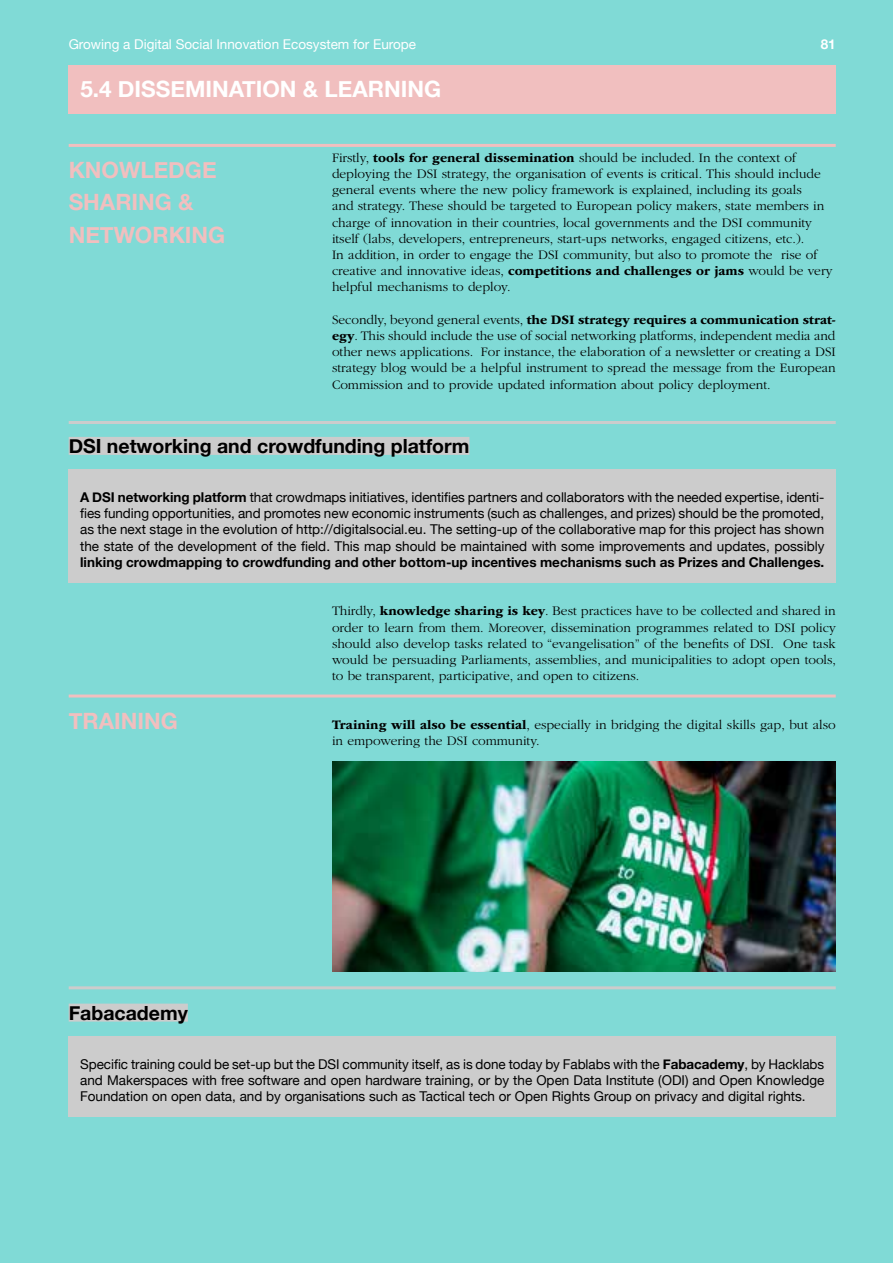
<style>
.page{position:relative;width:893px;height:1263px;background:#80dad6}
.page>*{position:absolute;margin:0;border:0;box-sizing:border-box;transform-origin:0 0}
.t1{font:700 22.5px/32.4px "Helvetica Neue";color:#f1bfbf}
.t2{font:700 22.5px "Helvetica Neue";color:#fff}
.t3{font:700 19.5px "Helvetica Neue";color:#000}
.t4{font:300 13.5px/16.2px "ITC Garamond Std";color:#000}
.t5{font:13.5px/16.2px "Helvetica Neue";color:#000;text-align:justify}
.t6{font:700 13.5px "Helvetica Neue";color:#000}
.t7{font:13.5px "Helvetica Neue";color:#fff}
.t8{font:700 13.5px "Helvetica Neue";color:#fff}
.s1{font-weight:700}
</style>
<div class="page">
<div style="left:69px;top:65px;width:767px;height:48px;background:#f1bfbf"></div>
<hr style="left:69px;top:144px;width:767px;height:3px;background:#f1bfbf">
<hr style="left:69px;top:694px;width:767px;height:3px;background:#f1bfbf">
<div style="left:69px;top:470px;width:767px;height:113px;background:#ccc"></div>
<div style="left:69px;top:1036px;width:767px;height:81px;background:#ccc"></div>
<hr style="left:69px;top:421px;width:767px;height:3px;background:#ccc">
<hr style="left:69px;top:986px;width:767px;height:3px;background:#ccc">
<div style="left:69px;top:437px;width:400px;height:18px;background:#ccc"></div>
<div style="left:69px;top:1003px;width:119px;height:18px;background:#ccc"></div>
<img style="left:332px;top:761px;width:504px;height:210px">
<p class="t7" style="left:69px;top:34px;width:349px">Growing a Digital Social Innovation Ecosystem for Europe</p>
<p class="t8" style="left:821px;top:33px;width:17px">81</p>
<h1 class="t2" style="left:80px;top:71px;width:362px">5.4 DISSEMINATION &amp; LEARNING</h1>
<h1 class="t1" style="left:69px;top:154px;width:158px">KNOWLEDGE<br>SHARING &amp;<br>NETWORKING</h1>
<p class="t4" style="left:332px;top:150px;width:502px">Firstly, <span class="s1">tools for general dissemination</span> should be included. In the context of deploying the DSI strategy, the organisation of events is critical. This should include general events where the new policy framework is explained, including its goals<br>and strategy. These should be targeted to European policy makers, state members in charge of innovation in their countries, local governments and the DSI community itself (labs, developers, entrepreneurs, start-ups networks, engaged citizens, etc.).<br>In addition, in order to engage the DSI community, but also to promote the rise of creative and innovative ideas, <span class="s1">competitions and challenges or jams</span> would be very helpful mechanisms to deploy.</p>
<p class="t4" style="left:332px;top:312px;width:505px;text-align:justify">Secondly, beyond general events, <span class="s1">the DSI strategy requires a communication strat&shy;egy</span>. This should include the use of social networking platforms, independent media and other news applications. For instance, the elaboration of a newsletter or creating a DSI strategy blog would be a helpful instrument to spread the message from the European Commission and to provide updated information about policy deployment.</p>
<h2 class="t3" style="left:69px;top:431px;width:402px">DSI networking and crowdfunding platform</h2>
<p class="t5" style="left:80px;top:490px;width:746px"><span class="s1">A DSI networking platform</span> that crowdmaps initiatives, identifies partners and collaborators with the needed expertise, identi&shy;fies funding opportunities, and promotes new economic instruments (such as challenges, and prizes) should be the promoted, as the next stage in the evolution of http://digitalsocial.eu. The setting-up of the collaborative map for this project has shown the state of the development of the field. This map should be maintained with some improvements and updates, possibly</p>
<p class="t6" style="left:80px;top:551px;width:746px">linking crowdmapping to crowdfunding and other bottom-up incentives mechanisms such as Prizes and Challenges.</p>
<p class="t4" style="left:332px;top:603px;width:506px;text-align:justify">Thirdly, <span class="s1">knowledge sharing is key</span>. Best practices have to be collected and shared in order to learn from them. Moreover, dissemination programmes related to DSI policy should also develop tasks related to “evangelisation” of the benefits of DSI. One task would be persuading Parliaments, assemblies, and municipalities to adopt open tools, to be transparent, participative, and open to citizens.</p>
<p class="t4" style="left:332px;top:716px;width:505px"><span class="s1">Training will also be essential</span>, especially in bridging the digital skills gap, but also in empowering the DSI community.</p>
<h1 class="t1" style="left:69px;top:705px;width:111px">TRAINING</h1>
<h2 class="t3" style="left:69px;top:998px;width:121px">Fabacademy</h2>
<p class="t5" style="left:80px;top:1056px;width:746px">Specific training could be set-up but the DSI community itself, as is done today by Fablabs with the <span class="s1">Fabacademy</span>, by Hacklabs and Makerspaces with free software and open hardware training, or by the Open Data Institute (ODI) and Open Knowledge Foundation on open data, and by organisations such as Tactical tech or Open Rights Group on privacy and digital rights.</p>
</div>
